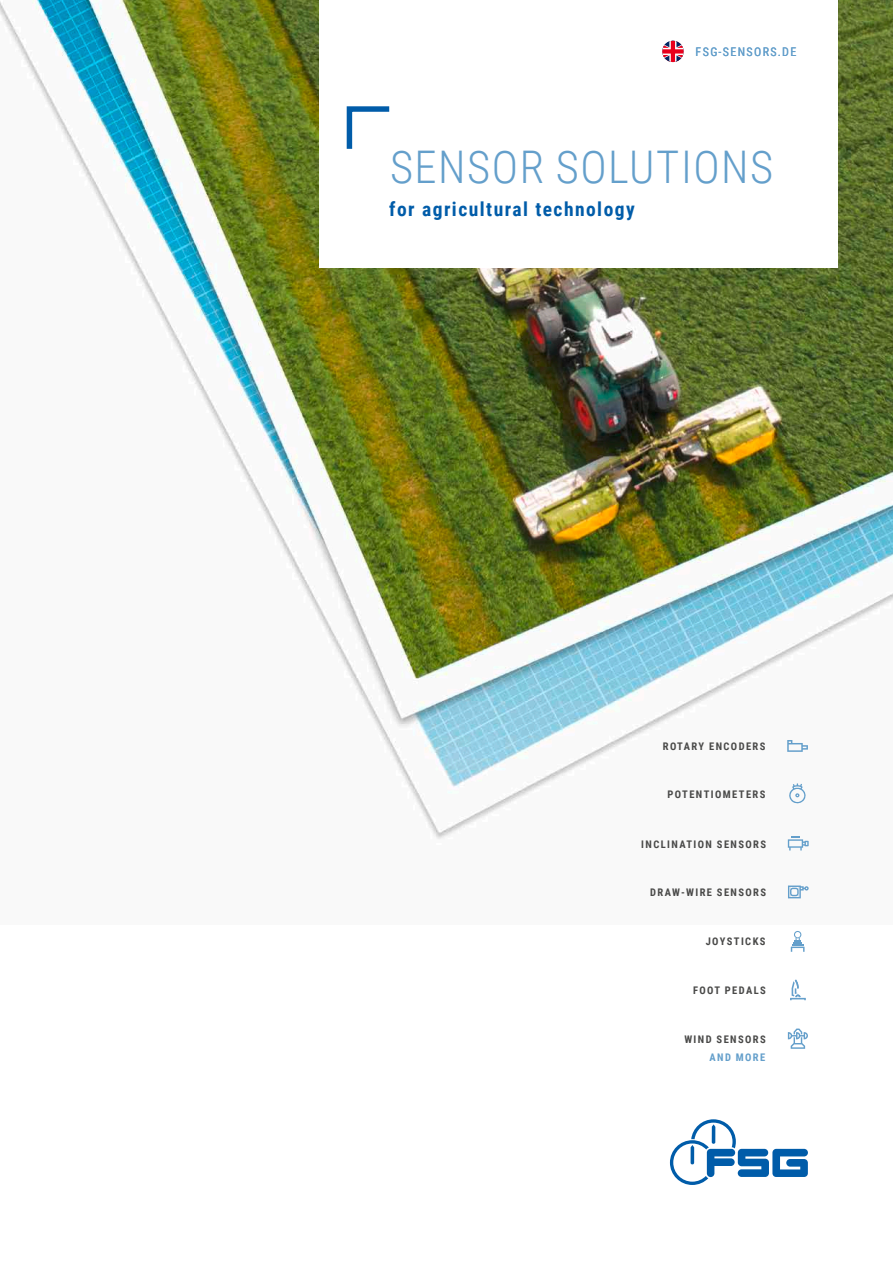
<style>
.page{position:relative;width:893px;height:1263px;background:#fff}
.page>*{position:absolute;margin:0;border:0;box-sizing:border-box;transform-origin:0 0}
.t1{font:300 45px "Roboto Condensed";letter-spacing:.035em;color:#649fcb}
.t2{font:700 19.5px "Roboto Condensed";letter-spacing:.075em;color:#005ca9}
.t3{font:12px "Roboto Condensed";letter-spacing:.115em;color:#649fcb}
.t4{font:700 10.5px "Roboto Condensed";letter-spacing:.135em;color:#494948}
.t5{font:700 10.5px "Roboto Condensed";letter-spacing:.135em;color:#649fcb}
</style>
<div class="page">
<img style="left:0;top:0;width:893px;height:899px">
<div style="left:319px;top:0;width:519px;height:268px;background:#fff"></div>
<svg style="left:346px;top:106px;width:44px;height:43px"></svg>
<svg style="left:670px;top:1119px;width:138px;height:66px"></svg>
<svg style="left:662px;top:41px;width:22px;height:21px"></svg>
<svg style="left:791px;top:931px;width:13px;height:21px"></svg>
<svg style="left:790px;top:979px;width:16px;height:21px"></svg>
<svg style="left:788px;top:1028px;width:20px;height:21px"></svg>
<svg style="left:788px;top:885px;width:21px;height:13px"></svg>
<svg style="left:787px;top:740px;width:21px;height:12px"></svg>
<svg style="left:788px;top:837px;width:21px;height:13px"></svg>
<svg style="left:788px;top:783px;width:19px;height:21px"></svg>
<p class="t3" style="left:696px;top:43px;width:102px">FSG-SENSORS.DE</p>
<h1 class="t1" style="left:390px;top:135px;width:385px">SENSOR SOLUTIONS</h1>
<h2 class="t2" style="left:389px;top:195px;width:247px">for agricultural technology</h2>
<p class="t4" style="left:663px;top:739px;width:104px">ROTARY ENCODERS</p>
<p class="t4" style="left:668px;top:787px;width:99px">POTENTIOMETERS</p>
<p class="t4" style="left:641px;top:836px;width:126px">INCLINATION SENSORS</p>
<p class="t4" style="left:650px;top:885px;width:117px">DRAW-WIRE SENSORS</p>
<p class="t4" style="left:706px;top:934px;width:61px">JOYSTICKS</p>
<p class="t4" style="left:693px;top:983px;width:74px">FOOT PEDALS</p>
<p class="t4" style="left:684px;top:1031px;width:83px">WIND SENSORS</p>
<p class="t5" style="left:709px;top:1050px;width:57px">AND MORE</p>
</div>
